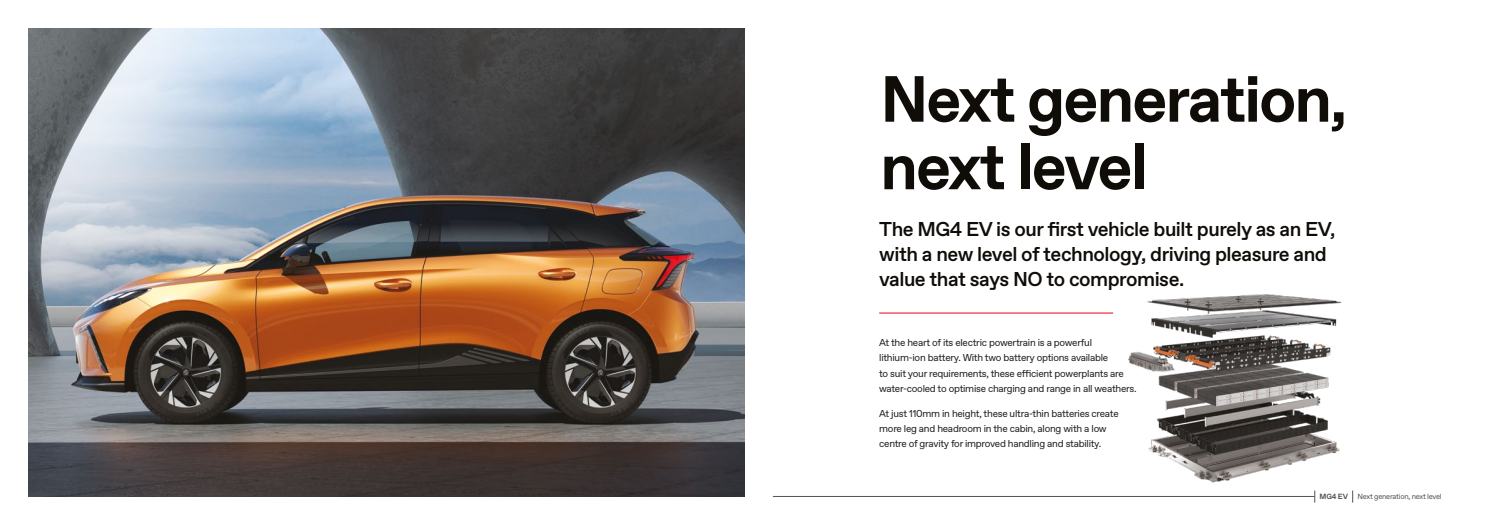
<style>
.page{position:relative;width:1489px;height:525px;background:#fff}
.page>*{position:absolute;margin:0;border:0;box-sizing:border-box;transform-origin:0 0}
.t1{font:700 65px/67.5px "Favorit Std";letter-spacing:-.035em;color:#100c08}
.t2{font:500 20px/25px "Favorit Std";letter-spacing:-.025em;color:#100c08}
.t3{font:10px/15px "Favorit Std";letter-spacing:-.025em;color:#1d1d1b}
.t4{font:7.5px "Favorit Std";letter-spacing:-.03em;color:#56514e}
.s1{font-weight:700}
.s2{font-weight:700;color:#fff}
</style>
<div class="page">
<img style="left:1128px;top:294px;width:214px;height:189px">
<img style="left:28px;top:28px;width:716px;height:468px">
<hr style="left:772px;top:496px;width:542px;height:1px;background:#56514e">
<svg style="left:1314px;top:490px;width:1px;height:12px"></svg>
<svg style="left:1352px;top:490px;width:1px;height:12px"></svg>
<hr style="left:879px;top:312px;width:234px;height:1px;background:#e3061b">
<h1 class="t1" style="left:880px;top:65px;width:469px">Next generation, next level</h1>
<h2 class="t2" style="left:879px;top:216px;width:458px">The MG4 EV is our first vehicle built purely as an EV, with a new level of technology, driving pleasure and value that says NO to compromise.</h2>
<p class="t3" style="left:879px;top:335px;width:259px">At the heart of its electric powertrain is a powerful lithium-ion battery. With two battery options available<br>to suit your requirements, these efficient powerplants are water-cooled to optimise charging and range in all weathers.</p>
<p class="t3" style="left:879px;top:406px;width:241px">At just 110mm in height, these ultra-thin batteries create more leg and headroom in the cabin, along with a low centre of gravity for improved handling and stability.</p>
<p class="t4" style="left:1319px;top:491px;width:140px"><span class="s1">MG4 EV</span> Next generation, next level <span class="s2">15</span></p>
</div>
